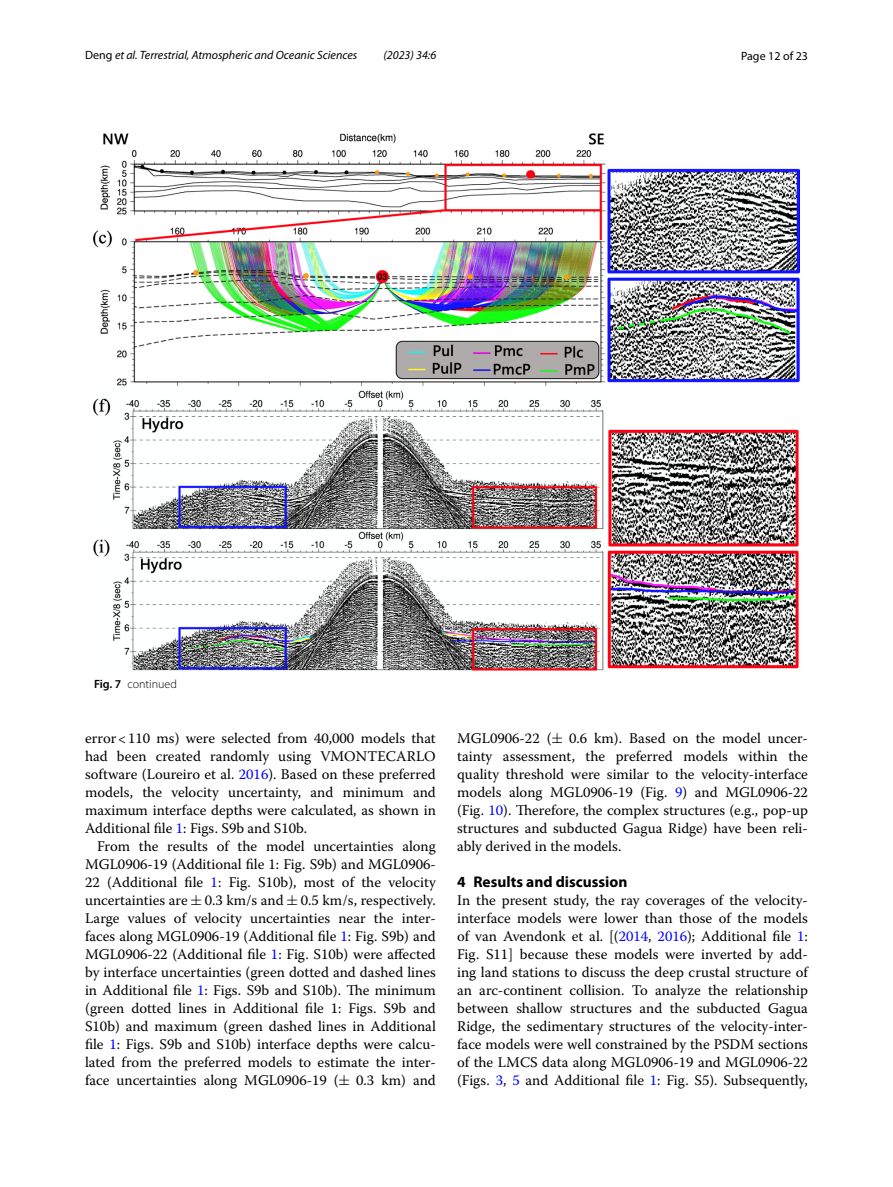
<style>
.page{position:relative;width:893px;height:1187px;background:#fff}
.page>*{position:absolute;margin:0;border:0;box-sizing:border-box;transform-origin:0 0}
.t1{font:700 15.45px "Myriad Pro";color:#000}
.t2{font:14.7px/18px "Warnock Pro";color:#000;text-align:justify}
.t3{font:italic 12px "Myriad Pro";color:#000}
.t4{font:300 12px "Myriad Pro";color:#000}
.t5{font:12px "Myriad Pro";color:#000}
.s1{font-style:normal}
.s2{font-weight:600}
.s3{color:#00f}
.s4{font-family:"MTSYN3"}
.s5{font-family:"MTSYN4"}
.s6{font-family:"MTSYN5"}
.s7{font-family:"MTSYN6"}
</style>
<div class="page">
<img style="left:94px;top:133px;width:705px;height:538px">
<p class="t3" style="left:85px;top:48px;width:274px"><span class="s1">Deng</span> et al. Terrestrial, Atmospheric and Oceanic Sciences</p>
<p class="t3" style="left:383px;top:48px;width:54px">(2023) 34:6</p>
<p class="t5" style="left:741px;top:48px;width:68px">Page 12 of 23</p>
<p class="t4" style="left:94px;top:677px;width:84px"><span class="s2">Fig. 7</span> continued</p>
<p class="t2" style="left:85px;top:728px;width:352px">error&lt;110 ms) were selected from 40,000 models that had been created randomly using VMONTECARLO software (Loureiro et al. <span class="s3">2016</span>). Based on these preferred models, the velocity uncertainty, and minimum and maximum interface depths were calculated, as shown in Additional file <span class="s3">1</span>: Figs. S9b and S10b.</p>
<p class="t2" style="left:85px;top:836px;width:352px;text-indent:12px">From the results of the model uncertainties along MGL0906-19 (Additional file 1: Fig. S9b) and MGL0906- 22 (Additional file <span class="s3">1</span>: Fig. S10b), most of the velocity uncertainties are <span class="s4">±</span> 0.3 km/s and <span class="s5">±</span> 0.5 km/s, respectively.<br>Large values of velocity uncertainties near the inter&shy;faces along MGL0906-19 (Additional file <span class="s3">1</span>: Fig. S9b) and MGL0906-22 (Additional file <span class="s3">1</span>: Fig. S10b) were affected by interface uncertainties (green dotted and dashed lines in Additional file <span class="s3">1</span>: Figs. S9b and S10b). The minimum (green dotted lines in Additional file 1: Figs. S9b and S10b) and maximum (green dashed lines in Additional file <span class="s3">1</span>: Figs. S9b and S10b) interface depths were calcu&shy;lated from the preferred models to estimate the inter&shy;face uncertainties along MGL0906-19 (<span class="s6">±</span> 0.3 km) and</p>
<p class="t2" style="left:457px;top:729px;width:352px">MGL0906-22 (<span class="s7">±</span> 0.6 km). Based on the model uncer&shy;tainty assessment, the preferred models within the quality threshold were similar to the velocity-interface models along MGL0906-19 (Fig. <span class="s3">9</span>) and MGL0906-22 (Fig. <span class="s3">10</span>). Therefore, the complex structures (e.g., pop-up structures and subducted Gagua Ridge) have been reli&shy;ably derived in the models.</p>
<p class="t1" style="left:457px;top:871px;width:172px">4 Results and discussion</p>
<p class="t2" style="left:457px;top:891px;width:352px">In the present study, the ray coverages of the velocity&shy;interface models were lower than those of the models of van Avendonk et al. [(<span class="s3">2014</span>, <span class="s3">2016</span>); Additional file <span class="s3">1</span>:<br>Fig. S11] because these models were inverted by add&shy;ing land stations to discuss the deep crustal structure of an arc-continent collision. To analyze the relationship between shallow structures and the subducted Gagua Ridge, the sedimentary structures of the velocity-inter&shy;face models were well constrained by the PSDM sections of the LMCS data along MGL0906-19 and MGL0906-22 (Figs. <span class="s3">3</span>, <span class="s3">5</span> and Additional file <span class="s3">1</span>: Fig. S5). Subsequently,</p>
</div>
